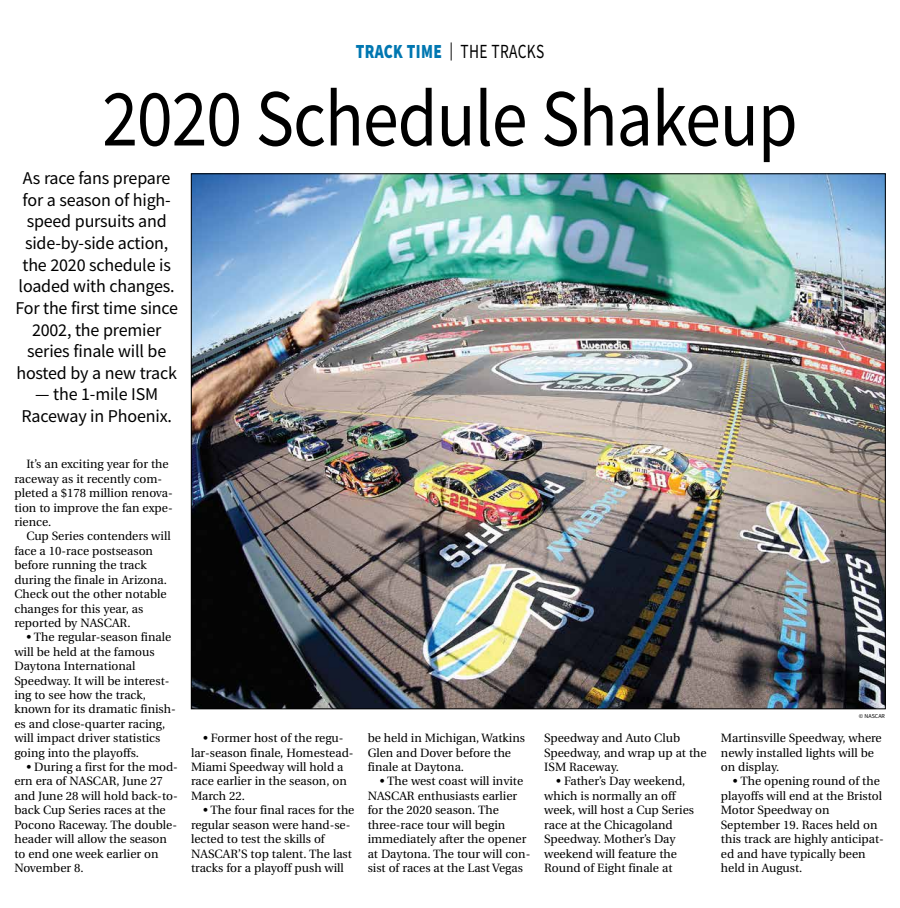
<style>
.page{position:relative;width:900px;height:908px;background:#fff}
.page>*{position:absolute;margin:0;border:0;box-sizing:border-box;transform-origin:0 0}
.t1{font:81px "Source Sans Pro";letter-spacing:-.015em;color:#000;scale:.89 1}
.t2{font:900 20px "Source Sans Pro";letter-spacing:.025em;color:#0077b1;scale:.77 1}
.t3{font:18px/21.6px "Source Sans Pro";letter-spacing:-.01em;color:#000;text-align:center}
.t4{font:12px/14.4px "Utopia";color:#000}
.t5{font:6px "Source Sans Pro";color:#000}
.s1{font-weight:400;font-size:18px;color:#000}
.s2{font-weight:400;color:#000}
</style>
<div class="page">
<img style="left:193px;top:175px;width:691px;height:531px">
<h2 class="t2" style="left:356px;top:38px;width:246px">TRACK TIME <span class="s1">|</span> <span class="s2">THE TRACKS</span></h2>
<h1 class="t1" style="left:102px;top:67px;width:783px">2020 Schedule Shakeup</h1>
<h3 class="t3" style="left:15px;top:167px;width:164px">As race fans prepare for a season of high&shy;speed pursuits and side-by-side action, the 2020 schedule is loaded with changes.<br>For the first time since<br>2002, the premier series finale will be hosted by a new track</h3>
<h3 class="t3" style="left:22px;top:383px;width:152px">— the 1-mile ISM<br>Raceway in Phoenix.</h3>
<p class="t4" style="left:14px;top:457px;width:160px;text-indent:12px">It’s an exciting year for the raceway as it recently com&shy;pleted a $178 million renova&shy;tion to improve the fan expe&shy;rience.</p>
<p class="t4" style="left:14px;top:529px;width:158px;text-indent:12px">Cup Series contenders will face a 10-race postseason before running the track during the finale in Arizona.<br>Check out the other notable changes for this year, as reported by NASCAR.</p>
<p class="t4" style="left:14px;top:630px;width:163px;text-indent:12px">• The regular-season finale will be held at the famous<br>Daytona International<br>Speedway. It will be interest&shy;ing to see how the track, known for its dramatic finish&shy;es and close-quarter racing, will impact driver statistics going into the playoffs.</p>
<p class="t4" style="left:14px;top:759px;width:165px;text-indent:12px">• During a first for the mod&shy;ern era of NASCAR, June 27 and June 28 will hold back-to&shy;back Cup Series races at the<br>Pocono Raceway. The double&shy;header will allow the season to end one week earlier on<br>November 8.</p>
<p class="t4" style="left:191px;top:731px;width:164px;text-indent:12px">• Former host of the regu&shy;lar-season finale, Homestead-<br>Miami Speedway will hold a race earlier in the season, on<br>March 22.</p>
<p class="t4" style="left:191px;top:803px;width:165px;text-indent:12px">• The four final races for the regular season were hand-se&shy;lected to test the skills of<br>NASCAR’S top talent. The last tracks for a playoff push will</p>
<p class="t4" style="left:368px;top:731px;width:159px">be held in Michigan, Watkins<br>Glen and Dover before the finale at Daytona.</p>
<p class="t4" style="left:368px;top:774px;width:164px;text-indent:12px">• The west coast will invite<br>NASCAR enthusiasts earlier for the 2020 season. The three-race tour will begin immediately after the opener at Daytona. The tour will con&shy;sist of races at the Last Vegas</p>
<p class="t4" style="left:544px;top:731px;width:164px">Speedway and Auto Club<br>Speedway, and wrap up at the<br>ISM Raceway.</p>
<p class="t4" style="left:544px;top:774px;width:151px;text-indent:12px">• Father’s Day weekend, which is normally an off week, will host a Cup Series race at the Chicagoland<br>Speedway. Mother’s Day weekend will feature the<br>Round of Eight finale at</p>
<p class="t5" style="left:859px;top:712px;width:28px">© NASCAR</p>
<p class="t4" style="left:721px;top:731px;width:162px">Martinsville Speedway, where newly installed lights will be on display.</p>
<p class="t4" style="left:721px;top:774px;width:164px;text-indent:12px">• The opening round of the playoffs will end at the Bristol<br>Motor Speedway on<br>September 19. Races held on this track are highly anticipat&shy;ed and have typically been held in August.</p>
</div>
